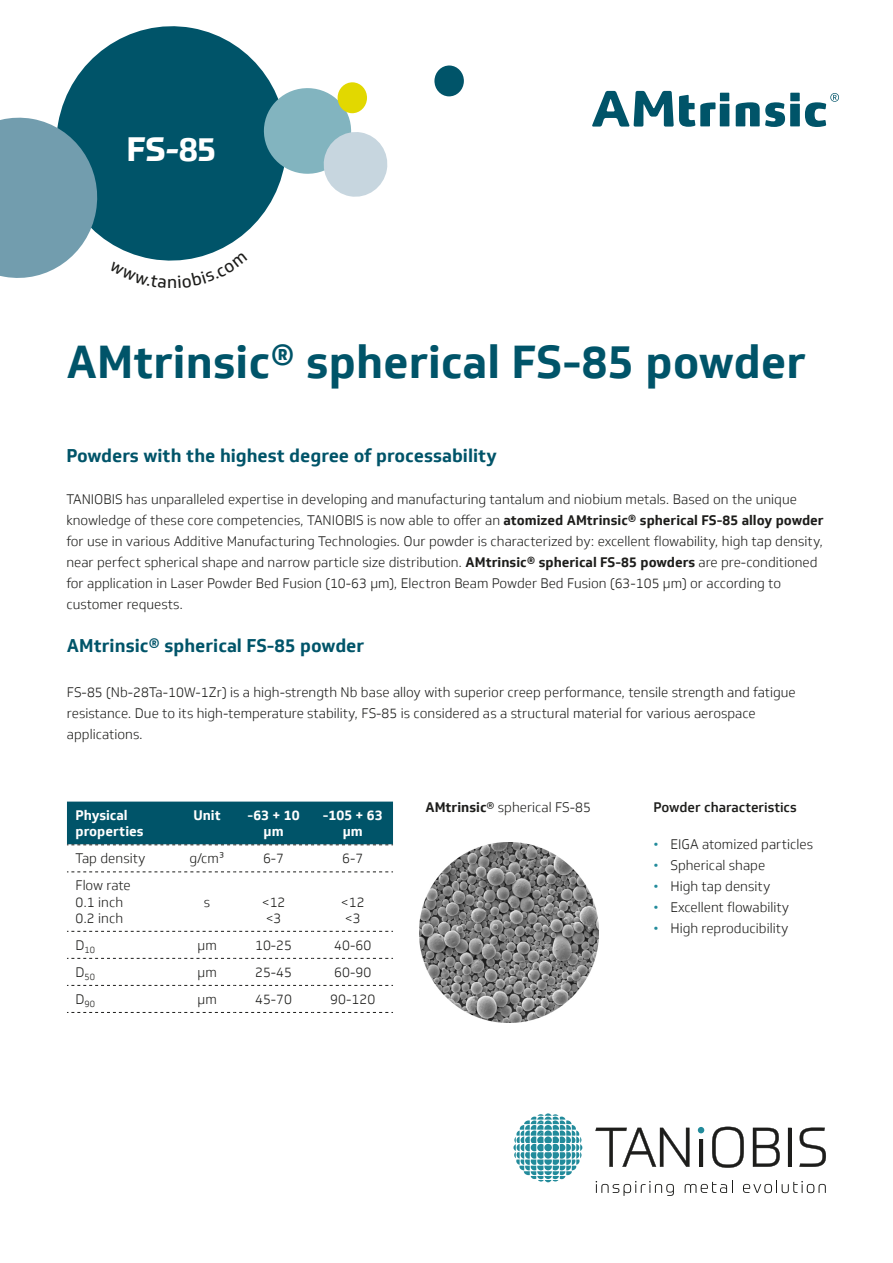
<style>
.page{position:relative;width:893px;height:1263px;background:#fff}
.page>*{position:absolute;margin:0;border:0;box-sizing:border-box;transform-origin:0 0}
.t1{font:700 45px "Soleto";color:#005469}
.t2{font:700 33px "Prometo";color:#fff}
.t3{font:700 18px "Soleto";color:#005469}
.t4{font:17.25px "Soleto";color:#1d1d1b}
.t5{font:300 13.5px/21px "Soleto";color:#1d1d1b}
.t6{font:700 13.5px/16.2px "Soleto";color:#fff;text-align:center}
.t7{font:500 13.5px "Soleto";color:#1d1d1b}
.t8{font:300 9px "Soleto";color:#1d1d1b}
.s1{font-size:39px}
.s2{font-weight:700}
.s3{font-weight:400}
.s4{font-weight:400;color:#228b9b}
</style>
<div class="page">
<svg style="left:61px;top:26px;width:212px;height:235px;fill:#005469"></svg>
<svg style="left:337px;top:82px;width:30px;height:31px"></svg>
<svg style="left:263px;top:87px;width:125px;height:112px"></svg>
<div style="left:434px;top:65px;width:30px;height:32px;background:#005469;border-radius:50%"></div>
<svg style="left:596px;top:1181px;width:78px;height:15px"></svg>
<svg style="left:685px;top:1180px;width:48px;height:13px"></svg>
<svg style="left:743px;top:1180px;width:83px;height:13px"></svg>
<svg style="left:595px;top:1128px;width:94px;height:39px"></svg>
<hr style="left:699px;top:1139px;width:4px;height:28px;background:#1d1d1b">
<svg style="left:712px;top:1127px;width:32px;height:41px"></svg>
<svg style="left:753px;top:1128px;width:27px;height:39px"></svg>
<hr style="left:788px;top:1128px;width:3px;height:39px;background:#1d1d1b">
<svg style="left:799px;top:1127px;width:27px;height:40px"></svg>
<svg style="left:698px;top:1127px;width:6px;height:6px"></svg>
<svg style="left:513px;top:1113px;width:69px;height:69px"></svg>
<div style="left:67px;top:801px;width:326px;height:44px;background:#005469"></div>
<svg style="left:67px;top:871px;width:326px;height:1px"></svg>
<svg style="left:67px;top:931px;width:326px;height:1px"></svg>
<svg style="left:67px;top:958px;width:326px;height:1px"></svg>
<svg style="left:67px;top:985px;width:326px;height:1px"></svg>
<svg style="left:67px;top:1012px;width:326px;height:1px"></svg>
<img style="left:419px;top:843px;width:179px;height:179px">
<svg style="left:592px;top:91px;width:123px;height:36px"></svg>
<div style="left:720px;top:104px;width:9px;height:22px;background:#005469"></div>
<div style="left:720px;top:93px;width:9px;height:8px;background:#005469"></div>
<svg style="left:736px;top:102px;width:49px;height:25px"></svg>
<div style="left:790px;top:104px;width:10px;height:22px;background:#005469"></div>
<div style="left:790px;top:93px;width:10px;height:8px;background:#005469"></div>
<svg style="left:805px;top:93px;width:34px;height:34px"></svg>
<svg style="left:0;top:111px;width:166px;height:167px;background:#578c9d"></svg>
<svg style="left:178px;top:253px;width:70px;height:8px"></svg>
<h2 class="t2" style="left:127px;top:129px;width:91px">FS-85</h2>
<p class="t4" style="left:167px;top:272px;width:12px">n</p>
<h1 class="t1" style="left:66px;top:334px;width:741px">AMtrinsic<span class="s1">®</span> spherical FS-85 powder</h1>
<h3 class="t3" style="left:66px;top:445px;width:432px">Powders with the highest degree of processability</h3>
<p class="t5" style="left:66px;top:489px;width:759px">TANIOBIS has unparalleled expertise in developing and manufacturing tantalum and niobium metals. Based on the unique knowledge of these core competencies, TANIOBIS is now able to offer an <span class="s2">atomized AMtrinsic® spherical FS-85 alloy powder </span>for use in various Additive Manufacturing Technologies. Our powder is characterized by: excellent flowability, high tap density, near perfect spherical shape and narrow particle size distribution. <span class="s2">AMtrinsic® spherical FS-85 powders</span> are pre-conditioned for application in Laser Powder Bed Fusion (10-63 µm), Electron Beam Powder Bed Fusion (63-105 µm) or according to customer requests.</p>
<h3 class="t3" style="left:67px;top:634px;width:299px">AMtrinsic® spherical FS-85 powder</h3>
<p class="t5" style="left:67px;top:682px;width:730px">FS-85 (Nb-28Ta-10W-1Zr) is a high-strength Nb base alloy with superior creep performance, tensile strength and fatigue resistance. Due to its high-temperature stability, FS-85 is considered as a structural material for various aerospace applications.</p>
<p class="t6" style="left:75px;top:807px;width:70px;text-align:left">Physical properties</p>
<p class="t6" style="left:193px;top:807px;width:29px">Unit</p>
<p class="t6" style="left:248px;top:807px;width:54px">-63 + 10 μm</p>
<p class="t6" style="left:323px;top:807px;width:61px">-105 + 63 μm</p>
<p class="t5" style="left:75px;top:848px;width:72px">Tap density</p>
<p class="t5" style="left:189px;top:848px;width:37px">g/cm3</p>
<p class="t5" style="left:263px;top:848px;width:23px">6-7</p>
<p class="t5" style="left:342px;top:848px;width:23px">6-7</p>
<p class="t5" style="left:75px;top:878px;width:57px;line-height:16.2px">Flow rate<br>0.1 inch<br>0.2 inch</p>
<p class="t5" style="left:204px;top:891px;width:8px">s</p>
<p class="t5" style="left:262px;top:894px;width:25px;line-height:16.2px">&lt;12 &lt;3</p>
<p class="t5" style="left:341px;top:894px;width:25px;line-height:16.2px">&lt;12 &lt;3</p>
<p class="t8" style="left:75px;top:944px;width:21px"><sup>D</sup>10</p>
<p class="t5" style="left:198px;top:935px;width:21px">µm</p>
<p class="t5" style="left:255px;top:935px;width:39px">10-25</p>
<p class="t5" style="left:334px;top:935px;width:39px">40-60</p>
<p class="t8" style="left:75px;top:971px;width:21px"><sup>D</sup>50</p>
<p class="t5" style="left:198px;top:962px;width:21px">µm</p>
<p class="t5" style="left:255px;top:962px;width:39px">25-45</p>
<p class="t5" style="left:334px;top:962px;width:39px">60-90</p>
<p class="t8" style="left:75px;top:998px;width:21px"><sup>D</sup>90</p>
<p class="t5" style="left:198px;top:989px;width:21px">µm</p>
<p class="t5" style="left:255px;top:989px;width:39px">45-70</p>
<p class="t5" style="left:330px;top:989px;width:46px">90-120</p>
<p class="t5" style="left:425px;top:796px;width:167px"><span class="s2">AMtrinsic</span><span class="s3">®</span> spherical FS-85</p>
<p class="t7" style="left:653px;top:798px;width:145px">Powder characteristics</p>
<p class="t5" style="left:653px;top:834px;width:161px"><span class="s4">•</span> EIGA atomized particles</p>
<p class="t5" style="left:653px;top:855px;width:113px"><span class="s4">•</span> Spherical shape</p>
<p class="t5" style="left:653px;top:876px;width:119px"><span class="s4">•</span> High tap density</p>
<p class="t5" style="left:653px;top:897px;width:137px"><span class="s4">•</span> Excellent flowability</p>
<p class="t5" style="left:653px;top:918px;width:137px"><span class="s4">•</span> High reproducibility</p>
</div>
